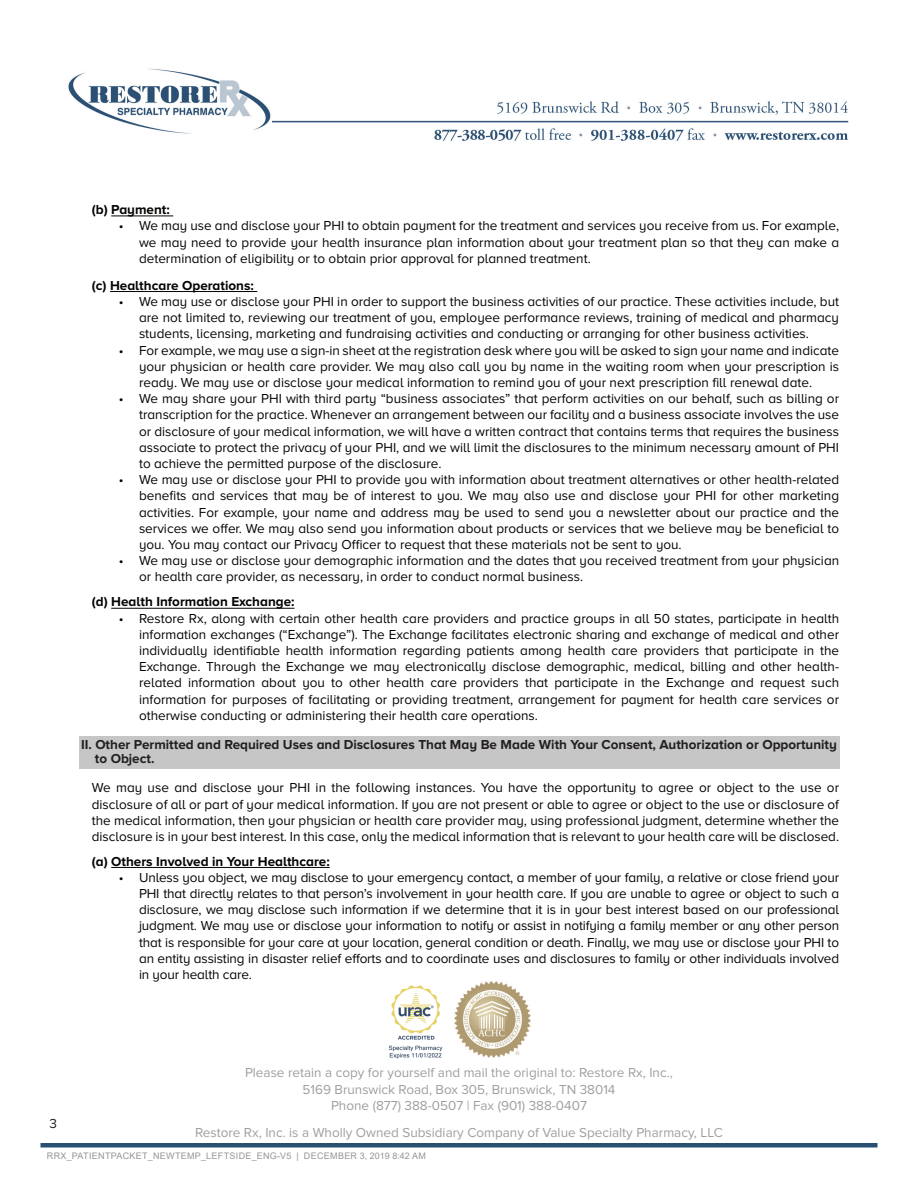
<style>
.page{position:relative;width:918px;height:1188px;background:#fff}
.page>*{position:absolute;margin:0;border:0;box-sizing:border-box;transform-origin:0 0}
.t1{font:13.5px/16.2px "Proxima Nova A";color:#040503;text-align:justify}
.t2{font:13.5px/16.2px "Proxima Nova";color:#9f9fa0;text-align:center}
.t3{font:700 13.5px "Proxima Nova A";color:#231f20}
.t4{font:700 13.5px "Proxima Nova A";color:#040503}
.t5{font:13.5px "Proxima Nova A";color:#231f20}
.t6{font:9px "Arial";letter-spacing:.035em;color:#939598}
</style>
<div class="page">
<img style="left:68px;top:68px;width:781px;height:73px">
<div style="left:40px;top:1143px;width:838px;height:5px;background:#294f73"></div>
<div style="left:79px;top:737px;width:760px;height:32px;background:#c6c6c6"></div>
<hr style="left:111px;top:216px;width:62px;height:1px;background:#040503">
<hr style="left:110px;top:291px;width:147px;height:1px;background:#040503">
<hr style="left:111px;top:608px;width:184px;height:1px;background:#040503">
<hr style="left:111px;top:867px;width:219px;height:1px;background:#040503">
<img style="left:454px;top:982px;width:76px;height:76px">
<img style="left:388px;top:985px;width:55px;height:74px">
<p class="t4" style="left:92px;top:202px;width:80px">(b) Payment:</p>
<p class="t1" style="left:139px;top:218px;width:702px;text-indent:-20px">• We may use and disclose your PHI to obtain payment for the treatment and services you receive from us. For example, we may need to provide your health insurance plan information about your treatment plan so that they can make a determination of eligibility or to obtain prior approval for planned treatment.</p>
<p class="t4" style="left:92px;top:278px;width:164px">(c) Healthcare Operations:</p>
<p class="t1" style="left:139px;top:293px;width:702px;text-indent:-20px">• We may use or disclose your PHI in order to support the business activities of our practice. These activities include, but are not limited to, reviewing our treatment of you, employee performance reviews, training of medical and pharmacy students, licensing, marketing and fundraising activities and conducting or arranging for other business activities.</p>
<p class="t1" style="left:139px;top:342px;width:702px;text-indent:-20px">• For example, we may use a sign-in sheet at the registration desk where you will be asked to sign your name and indicate your physician or health care provider. We may also call you by name in the waiting room when your prescription is ready. We may use or disclose your medical information to remind you of your next prescription fill renewal date.</p>
<p class="t1" style="left:139px;top:390px;width:702px;text-indent:-20px">• We may share your PHI with third party “business associates” that perform activities on our behalf, such as billing or transcription for the practice. Whenever an arrangement between our facility and a business associate involves the use or disclosure of your medical information, we will have a written contract that contains terms that requires the business associate to protect the privacy of your PHI, and we will limit the disclosures to the minimum necessary amount of PHI to achieve the permitted purpose of the disclosure.</p>
<p class="t1" style="left:139px;top:471px;width:702px;text-indent:-20px">• We may use or disclose your PHI to provide you with information about treatment alternatives or other health-related benefits and services that may be of interest to you. We may also use and disclose your PHI for other marketing activities. For example, your name and address may be used to send you a newsletter about our practice and the services we offer. We may also send you information about products or services that we believe may be beneficial to you. You may contact our Privacy Officer to request that these materials not be sent to you.</p>
<p class="t1" style="left:139px;top:552px;width:702px;text-indent:-20px">• We may use or disclose your demographic information and the dates that you received treatment from your physician or health care provider, as necessary, in order to conduct normal business.</p>
<p class="t4" style="left:92px;top:594px;width:204px">(d) Health Information Exchange:</p>
<p class="t1" style="left:139px;top:610px;width:702px;text-indent:-20px">• Restore Rx, along with certain other health care providers and practice groups in all 50 states, participate in health information exchanges (“Exchange”). The Exchange facilitates electronic sharing and exchange of medical and other individually identifiable health information regarding patients among health care providers that participate in the Exchange. Through the Exchange we may electronically disclose demographic, medical, billing and other health&shy;related information about you to other health care providers that participate in the Exchange and request such information for purposes of facilitating or providing treatment, arrangement for payment for health care services or otherwise conducting or administering their health care operations.</p>
<p class="t3" style="left:81px;top:737px;width:758px">II. Other Permitted and Required Uses and Disclosures That May Be Made With Your Consent, Authorization or Opportunity</p>
<p class="t3" style="left:95px;top:751px;width:61px">to Object.</p>
<p class="t1" style="left:92px;top:780px;width:749px">We may use and disclose your PHI in the following instances. You have the opportunity to agree or object to the use or disclosure of all or part of your medical information. If you are not present or able to agree or object to the use or disclosure of the medical information, then your physician or health care provider may, using professional judgment, determine whether the disclosure is in your best interest. In this case, only the medical information that is relevant to your health care will be disclosed.</p>
<p class="t4" style="left:92px;top:853px;width:239px">(a) Others Involved in Your Healthcare:</p>
<p class="t1" style="left:139px;top:869px;width:702px;text-indent:-20px">• Unless you object, we may disclose to your emergency contact, a member of your family, a relative or close friend your PHI that directly relates to that person’s involvement in your health care. If you are unable to agree or object to such a disclosure, we may disclose such information if we determine that it is in your best interest based on our professional judgment. We may use or disclose your information to notify or assist in notifying a family member or any other person that is responsible for your care at your location, general condition or death. Finally, we may use or disclose your PHI to an entity assisting in disaster relief efforts and to coordinate uses and disclosures to family or other individuals involved in your health care.</p>
<p class="t2" style="left:245px;top:1065px;width:429px">Please retain a copy for yourself and mail the original to: Restore Rx, Inc.,<br>5169 Brunswick Road, Box 305, Brunswick, TN 38014<br>Phone (877) 388-0507 | Fax (901) 388-0407</p>
<p class="t2" style="left:195px;top:1124px;width:529px">Restore Rx, Inc. is a Wholly Owned Subsidiary Company of Value Specialty Pharmacy, LLC</p>
<p class="t5" style="left:49px;top:1116px;width:9px">3</p>
<p class="t6" style="left:47px;top:1149px;width:373px">RRX_PATIENTPACKET_N EWTEMP_LEFTSIDE_EN G-V5 | DECEMBER 3, 2019 8:42 AM</p>
</div>
